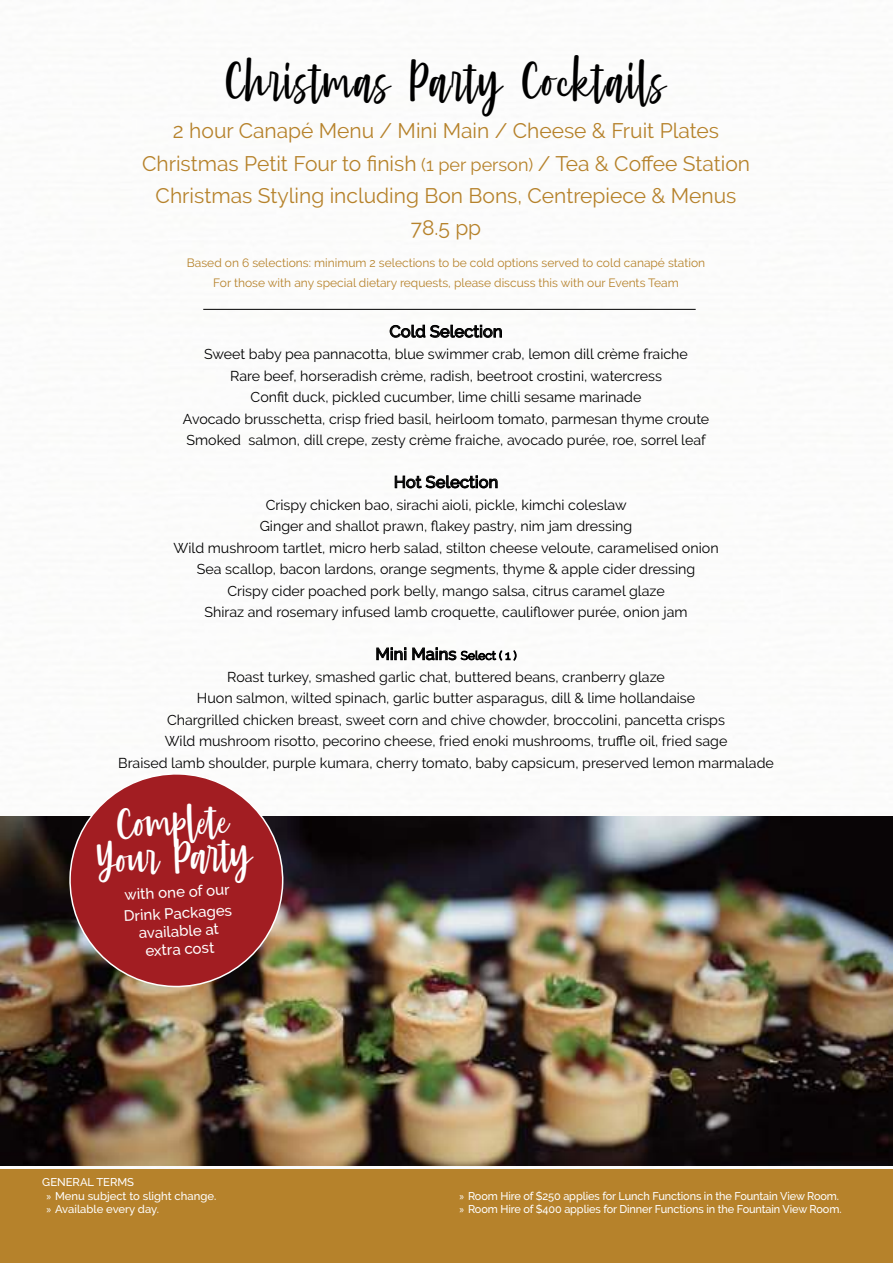
<style>
.page{position:relative;width:893px;height:1263px;background:#fff}
.page>*{position:absolute;margin:0;border:0;box-sizing:border-box;transform-origin:0 0}
.t1{font:54px "Moonlight Sonata";letter-spacing:.03em;color:#000;scale:.92 1}
.t2{font:45px/34.5px "Moonlight Sonata";color:#fff;text-align:center}
.t3{font:21px/32.2px "Raleway";color:#b6822b;text-align:center}
.t4{font:500 16.5px "Raleway";color:#000}
.t5{font:500 15px/21px "Raleway";color:#fff}
.t6{font:14.25px/21.5px "Raleway";color:#000;text-align:center}
.t7{font:12px/19.5px "Raleway";color:#b6822b;text-align:center}
.t8{font:500 11.25px/13.5px "Raleway";letter-spacing:-.01em;color:#fff}
.s1{font-size:18px}
.s2{font-weight:400;font-size:12px}
.s3{font-family:"Myriad Pro";font-weight:400}
</style>
<div class="page">
<img style="left:0;top:816px;width:893px;height:349px">
<svg style="left:389px;top:324px;width:113px;height:14px"></svg>
<svg style="left:394px;top:475px;width:104px;height:14px"></svg>
<svg style="left:376px;top:647px;width:30px;height:13px"></svg>
<svg style="left:412px;top:647px;width:105px;height:14px"></svg>
<hr style="left:203px;top:309px;width:493px;height:1px;background:#000">
<div style="left:0;top:1169px;width:893px;height:94px;background:#b6822b"></div>
<svg style="left:67px;top:774px;width:219px;height:214px;background:#a03b3c"></svg>
<h1 class="t1" style="left:226px;top:51px;width:480px">Christmas Party Cocktails</h1>
<h3 class="t3" style="left:142px;top:115px;width:610px">2 hour Canapé Menu / Mini Main / Cheese &amp; Fruit Plates Christmas Petit Four to finish <span class="s1">(1 per person)</span> / Tea &amp; Coffee Station Christmas Styling including Bon Bons, Centrepiece &amp; Menus 78.5 pp</h3>
<p class="t7" style="left:187px;top:253px;width:520px">Based on 6 selections: minimum 2 selections to be cold options served to cold canapé station<br>For those with any special dietary requests, please discuss this with our Events Team</p>
<p class="t4" style="left:389px;top:322px;width:115px">Cold Selection</p>
<p class="t6" style="left:183px;top:344px;width:528px">Sweet baby pea pannacotta, blue swimmer crab, lemon dill crème fraiche<br>Rare beef, horseradish crème, radish, beetroot crostini, watercress<br>Confit duck, pickled cucumber, lime chilli sesame marinade<br>Avocado brusschetta, crisp fried basil, heirloom tomato, parmesan thyme croute Smoked salmon, dill crepe, zesty crème fraiche, avocado purée, roe, sorrel leaf</p>
<p class="t4" style="left:394px;top:472px;width:106px">Hot Selection</p>
<p class="t6" style="left:173px;top:494px;width:547px">Crispy chicken bao, sirachi aioli, pickle, kimchi coleslaw<br>Ginger and shallot prawn, flakey pastry, nim jam dressing<br>Wild mushroom tartlet, micro herb salad, stilton cheese veloute, caramelised onion Sea scallop, bacon lardons, orange segments, thyme &amp; apple cider dressing<br>Crispy cider poached pork belly, mango salsa, citrus caramel glaze<br>Shiraz and rosemary infused lamb croquette, cauliflower purée, onion jam</p>
<p class="t4" style="left:375px;top:644px;width:143px">Mini Mains <span class="s2">Select ( 1 )</span></p>
<p class="t6" style="left:118px;top:666px;width:657px">Roast turkey, smashed garlic chat, buttered beans, cranberry glaze<br>Huon salmon, wilted spinach, garlic butter asparagus, dill &amp; lime hollandaise<br>Chargrilled chicken breast, sweet corn and chive chowder, broccolini, pancetta crisps<br>Wild mushroom risotto, pecorino cheese, fried enoki mushrooms, truffle oil, fried sage<br>Braised lamb shoulder, purple kumara, cherry tomato, baby capsicum, preserved lemon marmalade</p>
<h2 class="t2" style="left:95px;top:812px;width:156px;rotate:-3deg">Complet e<br>Your Par ty</h2>
<p class="t5" style="left:122px;top:884px;width:110px;rotate:-3deg">with one of our<br>Drink Packages</p>
<p class="t5" style="left:138px;top:924px;width:82px;line-height:18px;text-align:center;rotate:-3deg">available at extra cost</p>
<p class="t8" style="left:47px;top:1176px;width:171px;text-indent:-4px">GENERAL TERMS<br><span class="s3">»</span> Menu subject to slight change. <span class="s3">»</span> Available every day.</p>
<p class="t8" style="left:459px;top:1189px;width:383px"><span class="s3">»</span> Room Hire of $250 applies for Lunch Functions in the Fountain View Room. <span class="s3">»</span> Room Hire of $400 applies for Dinner Functions in the Fountain View Room.</p>
</div>
